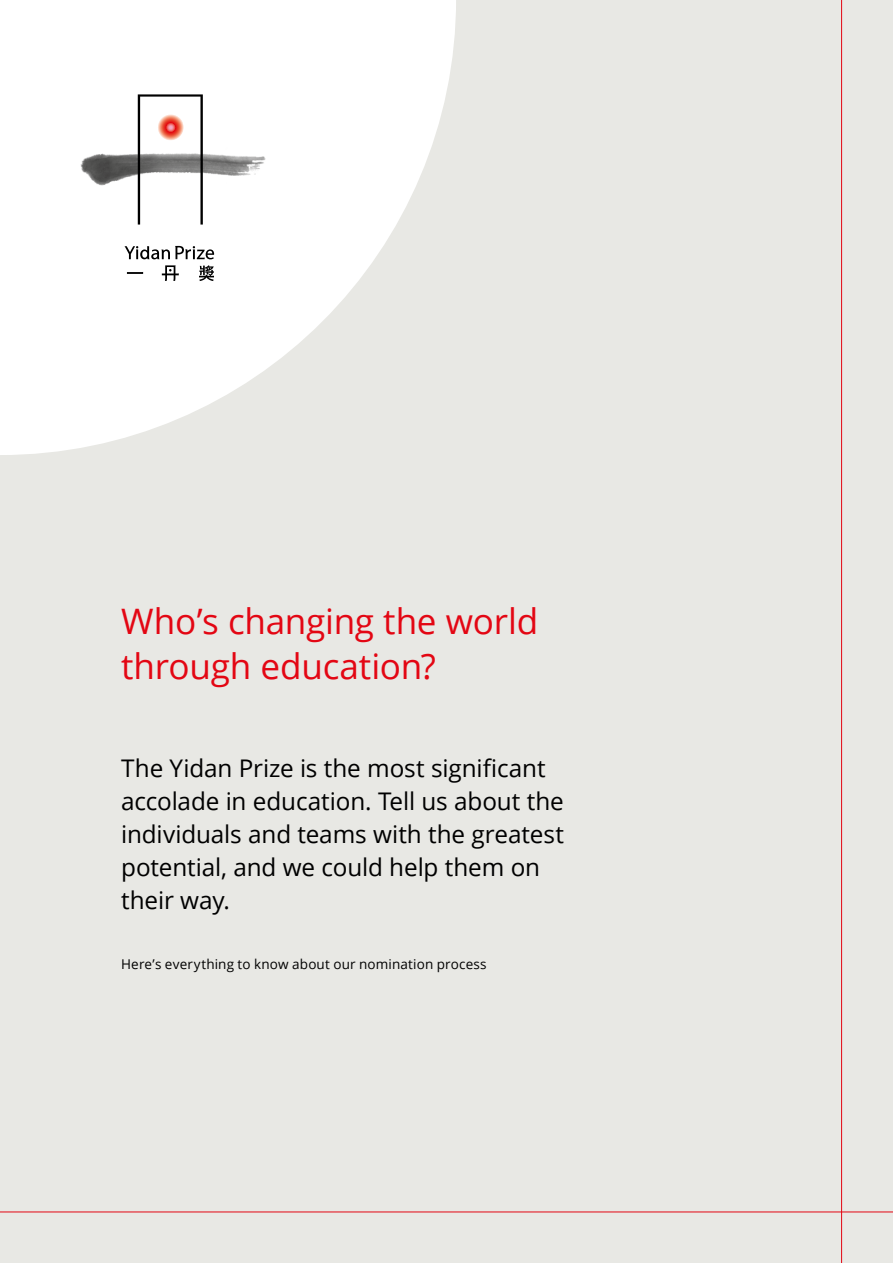
<style>
.page{position:relative;width:893px;height:1263px;background:#e8e8e4}
.page>*{position:absolute;margin:0;border:0;box-sizing:border-box;transform-origin:0 0}
.t1{font:35.1px/45px "Open Sans";letter-spacing:-.005em;color:#e30613}
.t2{font:24.3px/33px "Open Sans";letter-spacing:-.005em;color:#000}
.t3{font:13.5px "Open Sans";letter-spacing:.01em;color:#000}
</style>
<div class="page">
<hr style="left:841px;top:0;width:1px;height:1263px;background:#e30613">
<hr style="left:0;top:1211px;width:893px;height:1px;background:#e30613">
<svg style="left:0;top:0;width:456px;height:455px;fill:#fff"></svg>
<div style="left:51px;top:51px;width:239px;height:262px;background:#fff"></div>
<svg style="left:138px;top:94px;width:65px;height:131px"></svg>
<svg style="left:127px;top:272px;width:16px;height:2px"></svg>
<svg style="left:162px;top:265px;width:17px;height:16px"></svg>
<svg style="left:199px;top:265px;width:15px;height:16px"></svg>
<img style="left:80px;top:145px;width:186px;height:45px">
<svg style="left:124px;top:246px;width:90px;height:13px"></svg>
<h1 class="t1" style="left:121px;top:598px;width:419px">Who’s changing the world through education?</h1>
<p class="t2" style="left:121px;top:751px;width:444px">The Yidan Prize is the most significant accolade in education. Tell us about the individuals and teams with the greatest potential, and we could help them on their way.</p>
<p class="t3" style="left:121px;top:955px;width:367px">Here’s everything to know about our nomination process</p>
</div>
